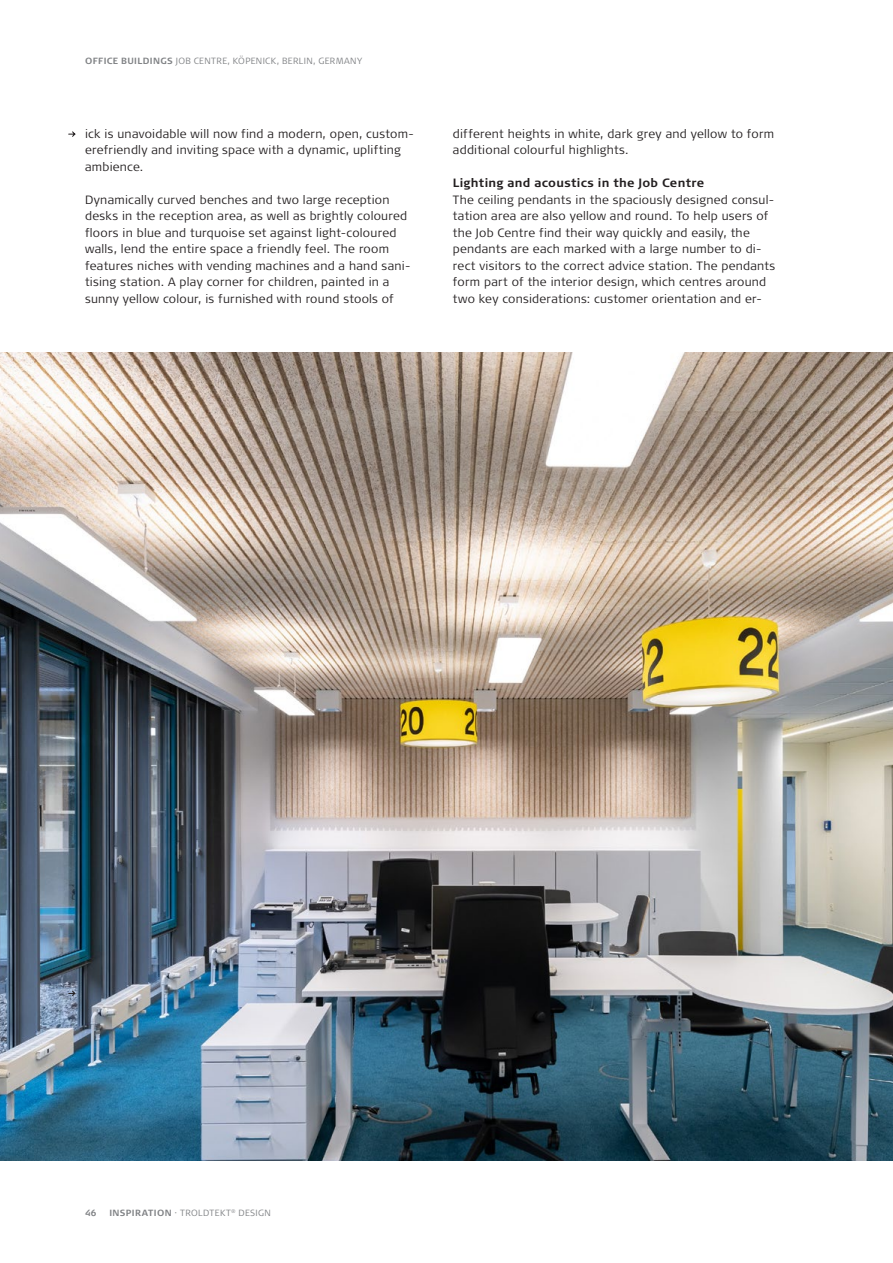
<style>
.page{position:relative;width:893px;height:1263px;background:#fff}
.page>*{position:absolute;margin:0;border:0;box-sizing:border-box;transform-origin:0 0}
.Brødtext{font:300 12px/16.5px "Signa Pro";letter-spacing:.02em;color:#231f20}
.Mellemrubrik{font:700 12px "Signa Pro";letter-spacing:.025em;color:#231f20}
.t1{font:300 9px "Signa Pro";letter-spacing:.04em;color:#808285}
.t2{font:700 9px "Signa Pro";color:#808285}
.s1{font-weight:700}
</style>
<div class="page">
<img style="left:0;top:352px;width:893px;height:809px">
<svg style="left:68px;top:990px;width:7px;height:6px"></svg>
<svg style="left:68px;top:131px;width:7px;height:6px"></svg>
<p class="t1" style="left:85px;top:55px;width:279px"><span class="s1">OFFICE BUILDINGS</span> JOB CENTRE, KÖPENICK, BERLIN, GERMANY</p>
<p class="Brødtext" style="left:85px;top:125px;width:330px">ick is unavoidable will now find a modern, open, custom&shy;erefriendly and inviting space with a dynamic, uplifting ambience.</p>
<p class="Brødtext" style="left:85px;top:191px;width:327px">Dynamically curved benches and two large reception desks in the reception area, as well as brightly coloured floors in blue and turquoise set against light-coloured walls, lend the entire space a friendly feel. The room features niches with vending machines and a hand sani&shy;tising station. A play corner for children, painted in a sunny yellow colour, is furnished with round stools of</p>
<p class="Brødtext" style="left:453px;top:125px;width:323px">different heights in white, dark grey and yellow to form additional colourful highlights.</p>
<p class="Mellemrubrik" style="left:453px;top:175px;width:253px">Lighting and acoustics in the Job Centre</p>
<p class="Brødtext" style="left:453px;top:191px;width:324px">The ceiling pendants in the spaciously designed consul&shy;tation area are also yellow and round. To help users of the Job Centre find their way quickly and easily, the pendants are each marked with a large number to di&shy;rect visitors to the correct advice station. The pendants form part of the interior design, which centres around two key considerations: customer orientation and er-</p>
<p class="t2" style="left:85px;top:1206px;width:13px">46</p>
<p class="t1" style="left:109px;top:1206px;width:163px"><span class="s1">INSPIRATION</span> · TROLDTEKT<sup>®</sup> DESIGN</p>
</div>
